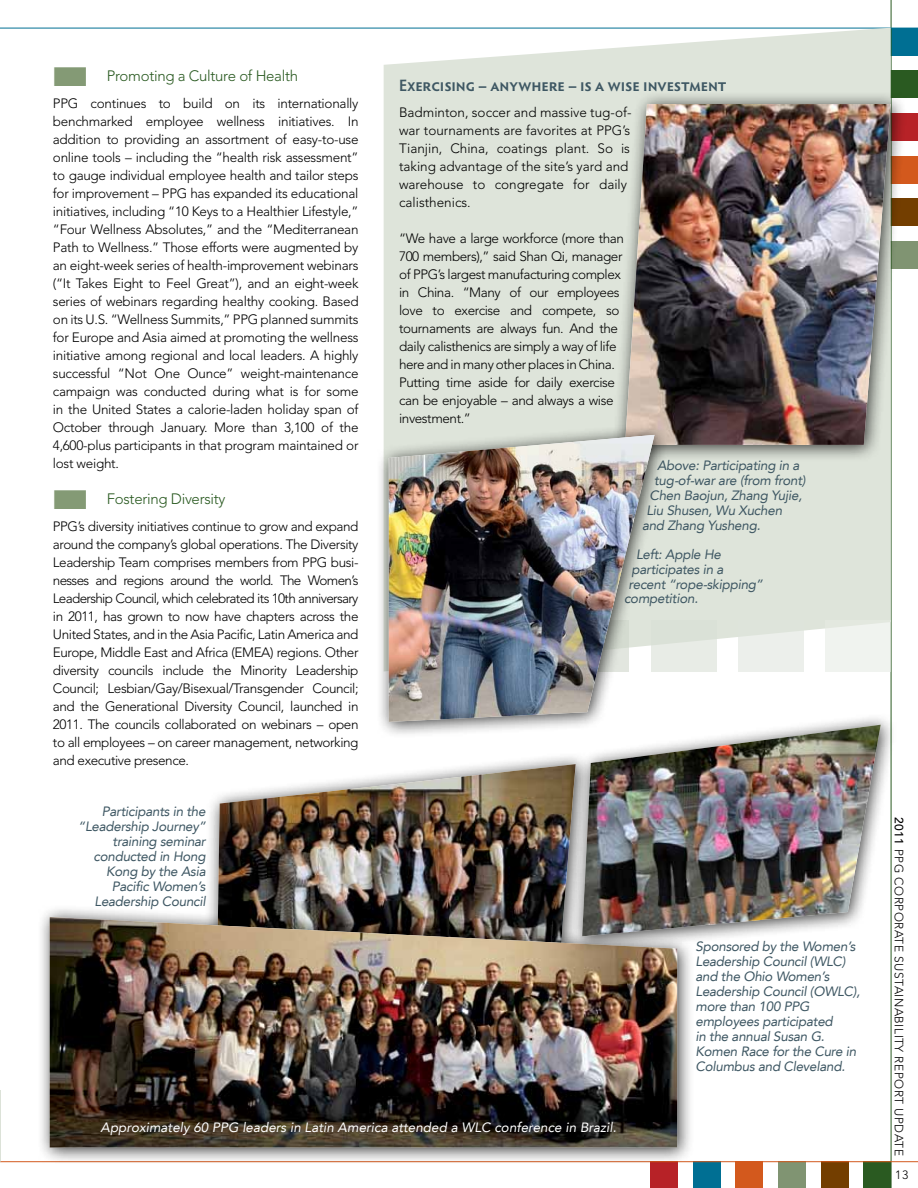
<style>
.page{position:relative;width:918px;height:1188px;background:#fff}
.page>*{position:absolute;margin:0;border:0;box-sizing:border-box;transform-origin:0 0}
.t1{font:600 16.5px "Hypatia Sans Pro";color:#3e5763}
.t2{font:300 15px "Avenir LT Std";letter-spacing:-.02em;color:#2a5a21}
.t3{font:300 13.5px/18px "Avenir LT Std";letter-spacing:-.03em;color:#000;text-align:justify}
.t4{font:italic 13.5px/15px "Avenir LT";letter-spacing:-.02em;color:#3e5763;text-align:right}
.t5{font:300 13.5px/18px "Avenir LT Std";color:#000}
.t6{font:italic 13.5px "Avenir LT";color:#fff}
.t7{font:300 12px "Avenir LT Std";letter-spacing:.04em;color:#000}
.s1{color:#849a75}
.s2{font-weight:500}
</style>
<div class="page">
<div style="left:864px;top:1162px;width:27px;height:26px;background:#2a5a21"></div>
<div style="left:821px;top:1162px;width:27px;height:26px;background:#733e00"></div>
<div style="left:778px;top:1162px;width:28px;height:26px;background:#809472"></div>
<div style="left:736px;top:1162px;width:27px;height:26px;background:#d3591d"></div>
<div style="left:693px;top:1162px;width:27px;height:26px;background:#006f93"></div>
<div style="left:650px;top:1162px;width:28px;height:26px;background:#b72227"></div>
<div style="left:891px;top:28px;width:27px;height:27px;background:#006f93"></div>
<div style="left:891px;top:71px;width:27px;height:27px;background:#2a5a21"></div>
<div style="left:891px;top:113px;width:27px;height:28px;background:#b72227"></div>
<div style="left:891px;top:156px;width:27px;height:27px;background:#d3591d"></div>
<div style="left:891px;top:199px;width:27px;height:27px;background:#733e00"></div>
<div style="left:891px;top:241px;width:27px;height:28px;background:#809472"></div>
<hr style="left:891px;top:0;width:1px;height:1188px;background:#2a5a21">
<hr style="left:0;top:1161px;width:918px;height:1px;background:#d3591d">
<hr style="left:0;top:28px;width:918px;height:1px;background:#006f93">
<div style="left:204px;top:752px;width:388px;height:237px;background:#000;opacity:.75"></div>
<img style="left:217px;top:764px;width:353px;height:140px">
<svg style="left:384px;top:28px;width:507px;height:644px;fill:#dee4da"></svg>
<div style="left:651px;top:620px;width:65px;height:52px;background:linear-gradient(to bottom,#d8dfd5,#ecefea)"></div>
<div style="left:738px;top:620px;width:65px;height:52px;background:linear-gradient(to right,#e8ece6,#e9ede8)"></div>
<div style="left:825px;top:620px;width:66px;height:52px;background:linear-gradient(to bottom,#ecf0ea,#f2f4f1)"></div>
<div style="left:37px;top:904px;width:658px;height:261px;background:#000;opacity:.75"></div>
<img style="left:50px;top:917px;width:627px;height:231px">
<div style="left:612px;top:91px;width:295px;height:371px;background:#000;opacity:.75"></div>
<img style="left:625px;top:104px;width:266px;height:341px">
<div style="left:376px;top:422px;width:295px;height:317px;background:#000;opacity:.75"></div>
<img style="left:389px;top:435px;width:265px;height:287px">
<div style="left:570px;top:713px;width:327px;height:240px;background:#000;opacity:.75"></div>
<img style="left:582px;top:725px;width:299px;height:211px">
<hr style="left:0;top:1090px;width:1px;height:71px;background:#c4cebe">
<p class="t2" style="left:53px;top:67px;width:247px"><span class="s1">■</span> Promoting a Culture of Health</p>
<p class="t3" style="left:53px;top:94px;width:307px">PPG continues to build on its internationally benchmarked employee wellness initiatives. In addition to providing an assortment of easy-to-use online tools – including the “health risk assessment” to gauge individual employee health and tailor steps for improvement – PPG has expanded its educational initiatives, including “10 Keys to a Healthier Lifestyle,” “Four Wellness Absolutes,” and the “Mediterranean Path to Wellness.” Those efforts were augmented by an eight-week series of health-improvement webinars (“It Takes Eight to Feel Great”), and an eight-week series of webinars regarding healthy cooking. Based on its U.S. “Wellness Summits,” PPG planned summits for Europe and Asia aimed at promoting the wellness initiative among regional and local leaders. A highly successful “Not One Ounce” weight-maintenance campaign was conducted during what is for some in the United States a calorie-laden holiday span of October through January. More than 3,100 of the 4,600-plus participants in that program maintained or lost weight.</p>
<p class="t2" style="left:53px;top:490px;width:174px"><span class="s1">■</span> Fostering Diversity</p>
<p class="t3" style="left:53px;top:517px;width:307px">PPG’s diversity initiatives continue to grow and expand around the company’s global operations. The Diversity Leadership Team comprises members from PPG busi&shy;nesses and regions around the world. The Women’s Leadership Council, which celebrated its 10th anniversary in 2011, has grown to now have chapters across the United States, and in the Asia Pacific, Latin America and Europe, Middle East and Africa (EMEA) regions. Other diversity councils include the Minority Leadership Council; Lesbian/Gay/Bisexual/Transgender Council; and the Generational Diversity Council, launched in 2011. The councils collaborated on webinars – open to all employees – on career management, networking and executive presence.</p>
<p class="t4" style="left:78px;top:804px;width:129px">Participants in the “Leadership Journey” training seminar conducted in Hong<br>Kong by the Asia<br>Pacific Women’s<br>Leadership Council</p>
<p class="t1" style="left:399px;top:74px;width:329px">Exercising – anywhere – is a wise investment</p>
<p class="t5" style="left:399px;top:103px;width:234px">Badminton, soccer and massive tug-of&shy;war tournaments are favorites at PPG’s Tianjin, China, coatings plant. So is taking advantage of the site’s yard and warehouse to congregate for daily calisthenics.</p>
<p class="t3" style="left:399px;top:229px;width:227px;text-align:left">“We have a large workforce (more than 700 members),” said Shan Qi, manager of PPG’s largest manufacturing complex in China. “Many of our employees love to exercise and compete, so tournaments are always fun. And the daily calisthenics are simply a way of life here and in many other places in China.<br>Putting time aside for daily exercise can be enjoyable – and always a wise investment.”</p>
<p class="t4" style="left:657px;top:458px;width:144px">Above: Participating in a</p>
<p class="t4" style="left:654px;top:473px;width:153px">tug-of-war are (from front)</p>
<p class="t4" style="left:650px;top:488px;width:154px">Chen Baojun, Zhang Yujie,</p>
<p class="t4" style="left:647px;top:503px;width:137px">Liu Shusen, Wu Xuchen</p>
<p class="t4" style="left:642px;top:518px;width:120px">and Zhang Yusheng.</p>
<p class="t4" style="left:636px;top:546px;width:87px">Left: Apple He</p>
<p class="t4" style="left:632px;top:561px;width:93px">participates in a</p>
<p class="t4" style="left:629px;top:576px;width:136px">recent “rope-skipping”</p>
<p class="t4" style="left:624px;top:591px;width:76px">competition.</p>
<p class="t4" style="left:696px;top:939px;width:166px;text-align:left">Sponsored by the Women’s<br>Leadership Council (WLC) and the Ohio Women’s<br>Leadership Council (OWLC), more than 100 PPG employees participated<br>in the annual Susan G.<br>Komen Race for the Cure in<br>Columbus and Cleveland.</p>
<p class="t6" style="left:101px;top:1120px;width:517px">Approximately 60 PPG leaders in Latin America attended a WLC conference in Brazil.</p>
<p class="t7" style="left:906px;top:817px;width:341px;rotate:90deg"><span class="s2">2011</span> PPG Corporate Sustainability Report update</p>
<p class="t7" style="left:895px;top:1168px;width:14px">13</p>
</div>
